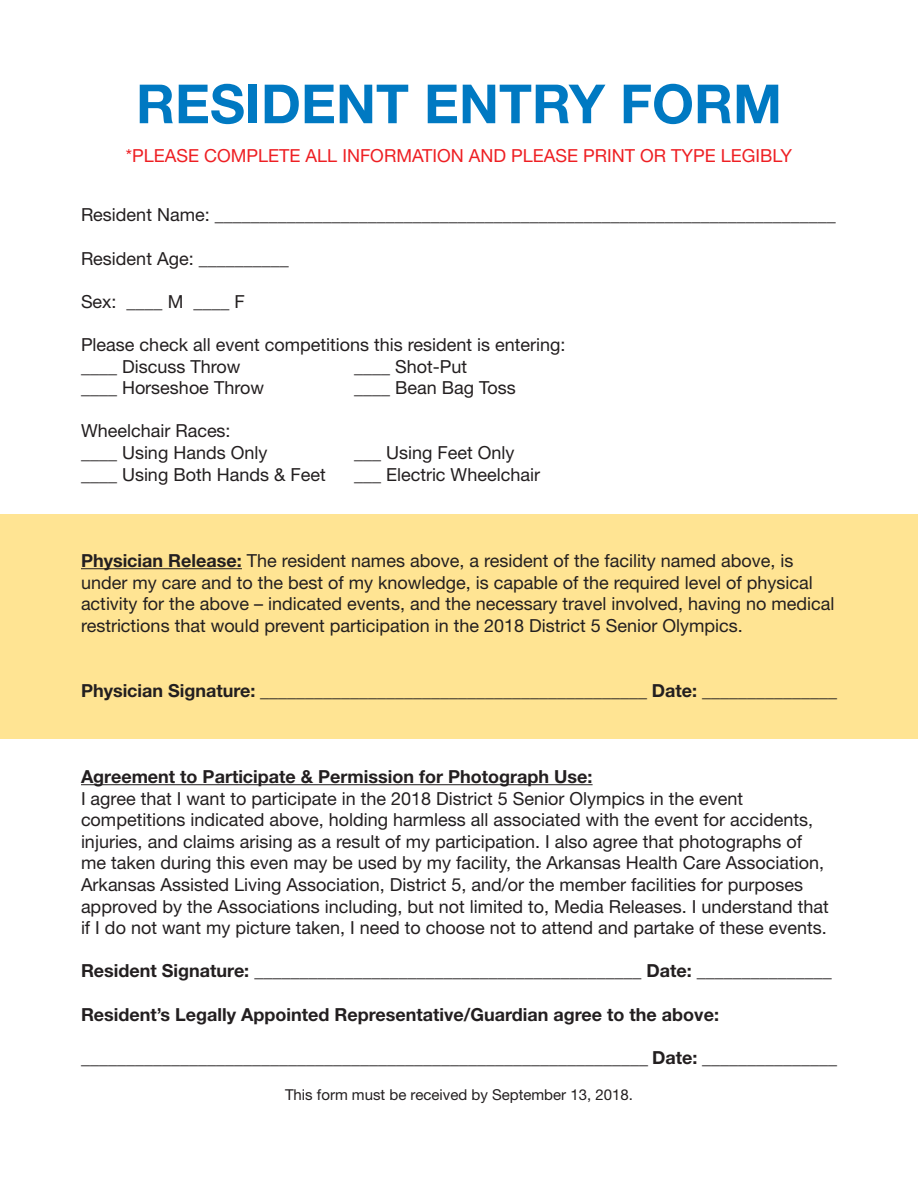
<style>
.page{position:relative;width:918px;height:1188px;background:#fff}
.page>*{position:absolute;margin:0;border:0;box-sizing:border-box;transform-origin:0 0}
.t1{font:700 54px "Helvetica Neue";color:#0079c2}
.t2{font:18px/21.6px "Helvetica Neue";color:#231f20}
.t3{font:700 18px "Helvetica Neue";color:#231f20}
.t4{font:18px "Helvetica Neue";color:#ee1f23}
.t5{font:15px "Helvetica Neue";color:#231f20}
.s1{font-weight:700}
</style>
<div class="page">
<div style="left:0;top:515px;width:918px;height:224px;background:#ffe493"></div>
<hr style="left:81px;top:568px;width:161px;height:1px;background:#231f20">
<hr style="left:81px;top:784px;width:512px;height:1px;background:#231f20">
<h1 class="t1" style="left:136px;top:71px;width:73px">Resident</h1>
<h1 class="t1" style="left:424px;top:71px;width:72px">Entry</h1>
<h1 class="t1" style="left:620px;top:71px;width:75px">Form</h1>
<p class="t4" style="left:126px;top:145px;width:668px">*PLEASE COMPLETE ALL INFORMATION AND PLEASE PRINT OR TYPE LEGIBLY</p>
<p class="t2" style="left:81px;top:204px;width:756px">Resident Name: _____________________________________________________________________</p>
<p class="t2" style="left:81px;top:247px;width:209px">Resident Age: __________</p>
<p class="t2" style="left:81px;top:290px;width:165px">Sex: ____ M ____ F</p>
<p class="t2" style="left:81px;top:333px;width:486px">Please check all event competitions this resident is entering: ____ Discuss Throw</p>
<p class="t2" style="left:354px;top:355px;width:115px">____ Shot-Put</p>
<p class="t2" style="left:81px;top:377px;width:184px">____ Horseshoe Throw</p>
<p class="t2" style="left:354px;top:377px;width:163px">____ Bean Bag Toss</p>
<p class="t2" style="left:81px;top:420px;width:188px">Wheelchair Races: ____ Using Hands Only</p>
<p class="t2" style="left:354px;top:441px;width:162px">___ Using Feet Only</p>
<p class="t2" style="left:81px;top:463px;width:246px">____ Using Both Hands &amp; Feet</p>
<p class="t2" style="left:354px;top:463px;width:187px">___ Electric Wheelchair</p>
<p class="t2" style="left:81px;top:549px;width:755px"><span class="s1">Physician Release:</span> The resident names above, a resident of the facility named above, is under my care and to the best of my knowledge, is capable of the required level of physical activity for the above – indicated events, and the necessary travel involved, having no medical restrictions that would prevent participation in the 2018 District 5 Senior Olympics.</p>
<p class="t2" style="left:81px;top:679px;width:758px"><span class="s1">Physician Signature:</span> ___________________________________________ <span class="s1">Date:</span> _______________</p>
<p class="t3" style="left:81px;top:765px;width:513px">Agreement to Participate &amp; Permission for Photograph Use:</p>
<p class="t2" style="left:81px;top:787px;width:749px">I agree that I want to participate in the 2018 District 5 Senior Olympics in the event competitions indicated above, holding harmless all associated with the event for accidents, injuries, and claims arising as a result of my participation. I also agree that photographs of me taken during this even may be used by my facility, the Arkansas Health Care Association, Arkansas Assisted Living Association, District 5, and/or the member facilities for purposes approved by the Associations including, but not limited to, Media Releases. I understand that if I do not want my picture taken, I need to choose not to attend and partake of these events.</p>
<p class="t2" style="left:81px;top:960px;width:752px"><span class="s1">Resident Signature:</span> ___________________________________________ <span class="s1">Date:</span> _______________</p>
<p class="t3" style="left:81px;top:1003px;width:640px">Resident’s Legally Appointed Representative/Guardian agree to the above:</p>
<p class="t2" style="left:81px;top:1046px;width:757px">_______________________________________________________________ <span class="s1">Date:</span> _______________</p>
<p class="t5" style="left:285px;top:1085px;width:349px">This form must be received by September 13, 2018.</p>
</div>
